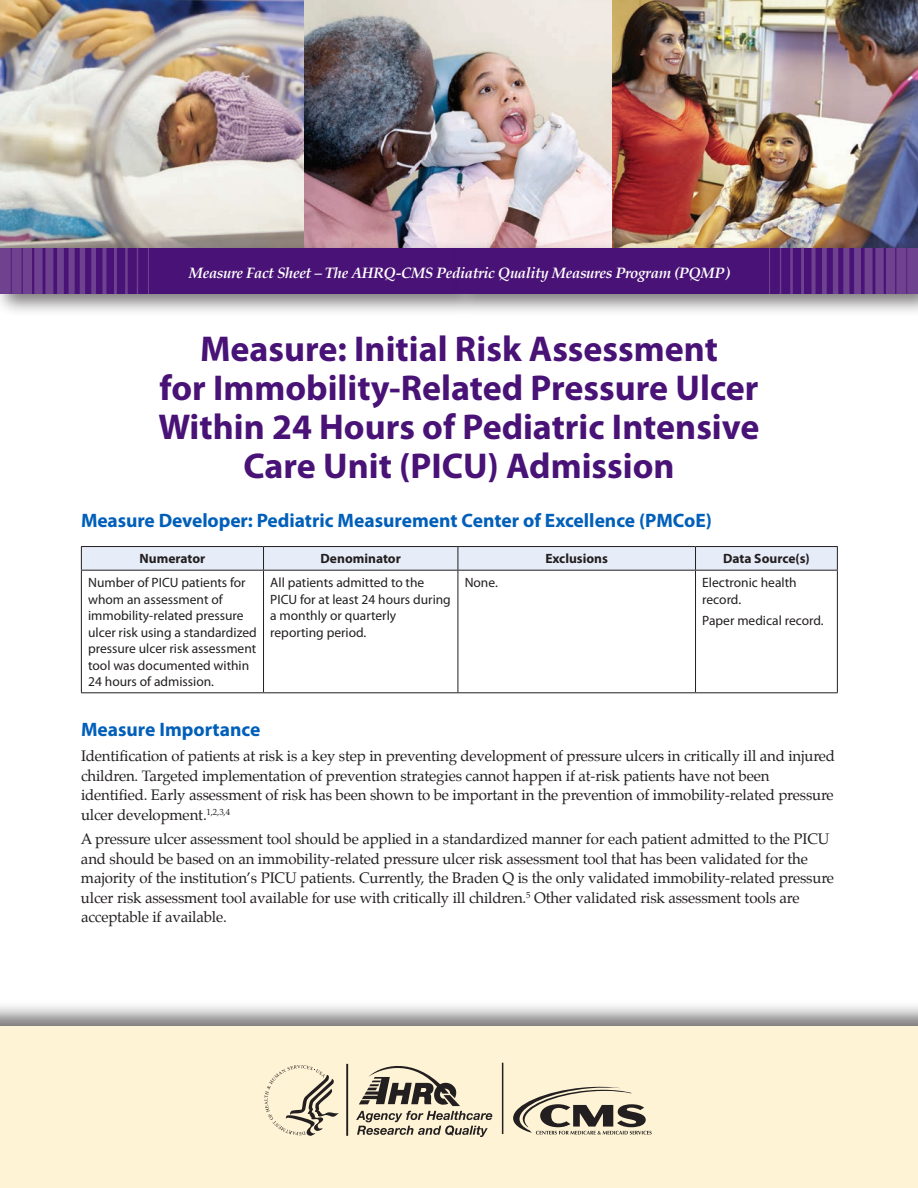
<style>
.page{position:relative;width:918px;height:1188px;background:#fff}
.page>*{position:absolute;margin:0;border:0;box-sizing:border-box;transform-origin:0 0}
.t1{font:700 36px/39px "Myriad Pro";color:#491276;text-align:center}
.t2{font:700 19.5px "Myriad Pro";color:#005fb9}
.t3{font:15px/19.5px "Palatino";letter-spacing:-.01em;color:#231f20}
.t4{font:italic 700 15px "Palatino";letter-spacing:-.025em;color:#fff}
.Chart_text{font:13.5px/16.5px "Myriad Pro";color:#231f20}
.Chart_text-2{font:700 13.5px "Myriad Pro";color:#231f20}
</style>
<div class="page">
<div style="left:0;top:1000px;width:918px;height:188px;background:#231f20;opacity:.6"></div>
<div style="left:0;top:1026px;width:918px;height:162px;background:#fef3d5"></div>
<hr style="left:81px;top:546px;width:183px;height:1px;background:#231f20">
<hr style="left:264px;top:546px;width:194px;height:1px;background:#231f20">
<hr style="left:458px;top:546px;width:238px;height:1px;background:#231f20">
<hr style="left:696px;top:546px;width:142px;height:1px;background:#231f20">
<svg style="left:81px;top:547px;width:757px;height:23px;background:#e2e8f3"></svg>
<hr style="left:81px;top:570px;width:183px;height:1px;background:#231f20">
<hr style="left:81px;top:571px;width:1px;height:121px;background:#231f20">
<hr style="left:264px;top:570px;width:194px;height:1px;background:#231f20">
<hr style="left:263px;top:571px;width:1px;height:121px;background:#231f20">
<hr style="left:458px;top:570px;width:238px;height:1px;background:#231f20">
<hr style="left:458px;top:571px;width:1px;height:121px;background:#231f20">
<hr style="left:696px;top:570px;width:142px;height:1px;background:#231f20">
<hr style="left:695px;top:571px;width:1px;height:121px;background:#231f20">
<hr style="left:837px;top:571px;width:1px;height:121px;background:#231f20">
<hr style="left:81px;top:692px;width:183px;height:1px;background:#231f20">
<hr style="left:264px;top:692px;width:194px;height:1px;background:#231f20">
<hr style="left:458px;top:692px;width:238px;height:1px;background:#231f20">
<hr style="left:696px;top:692px;width:142px;height:1px;background:#231f20">
<img style="left:0;top:0;width:918px;height:241px">
<div style="left:0;top:241px;width:481px;height:76px;background:#231f20;opacity:.6"></div>
<div style="left:0;top:248px;width:458px;height:46px;background:#491276"></div>
<img style="left:0;top:248px;width:138px;height:46px">
<svg style="left:356px;top:1066px;width:136px;height:71px"></svg>
<hr style="left:346px;top:1064px;width:2px;height:72px;background:#231f20">
<svg style="left:264px;top:1065px;width:75px;height:71px"></svg>
<hr style="left:502px;top:1063px;width:1px;height:71px;background:#231f20">
<svg style="left:513px;top:1087px;width:139px;height:48px"></svg>
<div style="left:450px;top:241px;width:468px;height:76px;background:#231f20;opacity:.6"></div>
<div style="left:458px;top:248px;width:460px;height:46px;background:#491276"></div>
<img style="left:780px;top:248px;width:138px;height:46px">
<p class="t4" style="left:189px;top:260px;width:542px">Measure Fact Sheet – The AHRQ-CMS Pediatric Quality Measures Program (PQMP)</p>
<h1 class="t1" style="left:159px;top:328px;width:602px">Measure: Initial Risk Assessment<br>for Immobility-Related Pressure Ulcer Within 24 Hours of Pediatric Intensive Care Unit (PICU) Admission</h1>
<h2 class="t2" style="left:81px;top:507px;width:632px">Measure Developer: Pediatric Measurement Center of Excellence (PMCoE)</h2>
<p class="Chart_text-2" style="left:140px;top:550px;width:67px">Numerator</p>
<p class="Chart_text-2" style="left:321px;top:550px;width:82px">Denominator</p>
<p class="Chart_text-2" style="left:545px;top:550px;width:64px">Exclusions</p>
<p class="Chart_text-2" style="left:723px;top:550px;width:88px">Data Source(s)</p>
<p class="Chart_text" style="left:88px;top:574px;width:170px">Number of PICU patients for whom an assessment of immobility-related pressure ulcer risk using a standardized pressure ulcer risk assessment tool was documented within<br>24 hours of admission.</p>
<p class="Chart_text" style="left:270px;top:574px;width:182px">All patients admitted to the<br>PICU for at least 24 hours during a monthly or quarterly reporting period.</p>
<p class="Chart_text" style="left:465px;top:574px;width:35px">None.</p>
<p class="Chart_text" style="left:702px;top:574px;width:96px">Electronic health record.</p>
<p class="Chart_text" style="left:702px;top:612px;width:123px">Paper medical record.</p>
<h2 class="t2" style="left:81px;top:717px;width:181px">Measure Importance</h2>
<p class="t3" style="left:81px;top:746px;width:756px">Identification of patients at risk is a key step in preventing development of pressure ulcers in critically ill and injured children. Targeted implementation of prevention strategies cannot happen if at-risk patients have not been identified. Early assessment of risk has been shown to be important in the prevention of immobility-related pressure ulcer development.<sup>1,2,3,4</sup></p>
<p class="t3" style="left:81px;top:830px;width:755px">A pressure ulcer assessment tool should be applied in a standardized manner for each patient admitted to the PICU and should be based on an immobility-related pressure ulcer risk assessment tool that has been validated for the majority of the institution’s PICU patients. Currently, the Braden Q is the only validated immobility-related pressure ulcer risk assessment tool available for use with critically ill children.<sup>5</sup> Other validated risk assessment tools are acceptable if available.</p>
</div>
